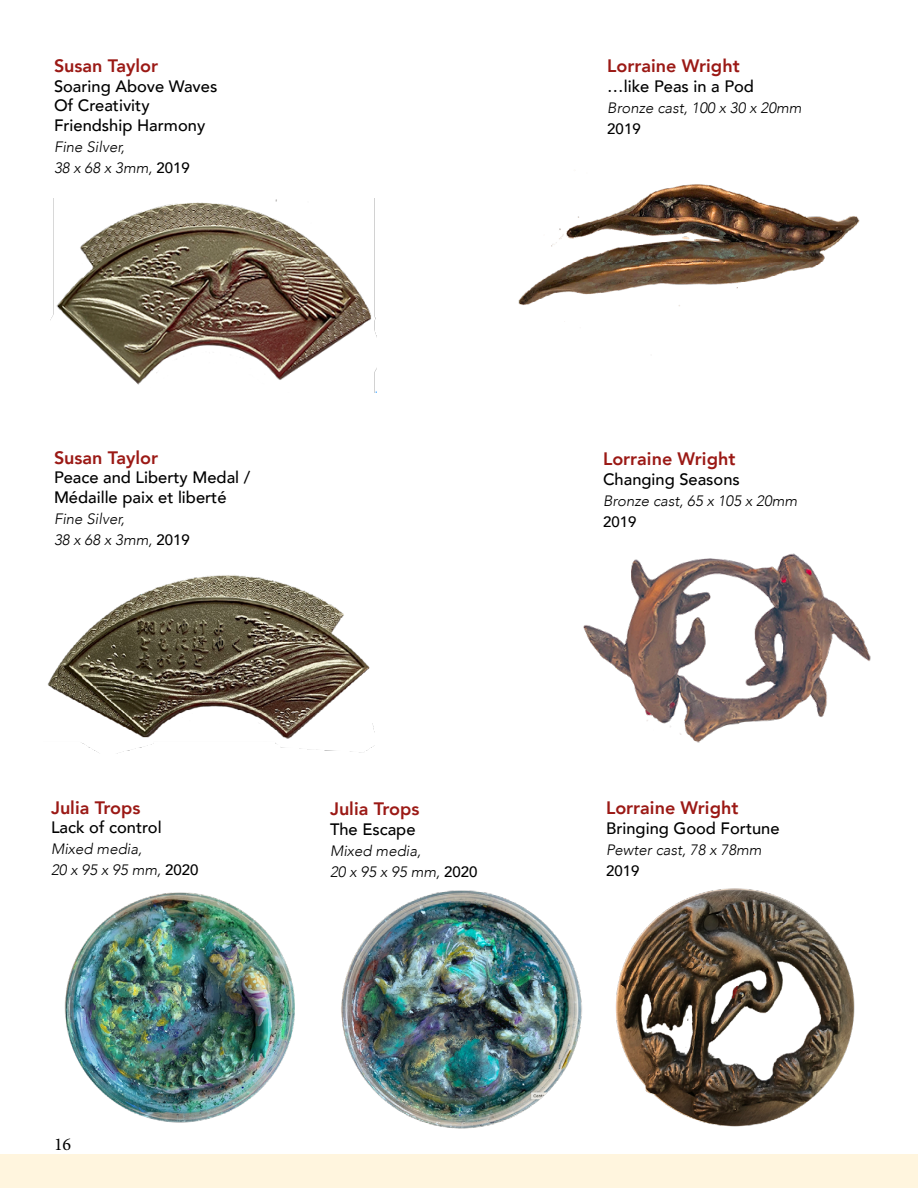
<style>
.page{position:relative;width:918px;height:1188px;background:#fff}
.page>*{position:absolute;margin:0;border:0;box-sizing:border-box;transform-origin:0 0}
.t1{font:800 18px "Avenir";color:#9b1915}
.t2{font:18px "Minion Pro";color:#000}
.t3{font:500 16.5px/19.5px "Avenir";color:#000}
.t4{font:italic 300 15px/21px "Avenir";color:#000}
.t5{font:500 15px "Avenir";color:#000}
.s1{font-weight:500;font-style:normal}
</style>
<div class="page">
<div style="left:0;top:1155px;width:918px;height:33px;background:#fff5de"></div>
<img style="left:518px;top:184px;width:342px;height:122px">
<img style="left:583px;top:553px;width:288px;height:190px">
<img style="left:615px;top:888px;width:240px;height:239px">
<img style="left:341px;top:890px;width:241px;height:239px">
<img style="left:64px;top:892px;width:231px;height:231px">
<img style="left:50px;top:198px;width:326px;height:195px">
<img style="left:47px;top:575px;width:328px;height:179px">
<p class="t1" style="left:54px;top:52px;width:106px">Susan Taylor</p>
<p class="t3" style="left:54px;top:75px;width:165px">Soaring Above Waves<br>Of Creativity<br>Friendship Harmony</p>
<p class="t4" style="left:54px;top:136px;width:137px">Fine Silver,<br>38 x 68 x 3mm, <span class="s1">2019</span></p>
<p class="t1" style="left:54px;top:443px;width:106px">Susan Taylor</p>
<p class="t3" style="left:54px;top:467px;width:198px">Peace and Liberty Medal /<br>Médaille paix et liberté</p>
<p class="t4" style="left:54px;top:508px;width:137px">Fine Silver,<br>38 x 68 x 3mm, <span class="s1">2019</span></p>
<p class="t1" style="left:51px;top:794px;width:91px">Julia Trops</p>
<p class="t3" style="left:51px;top:817px;width:112px">Lack of control</p>
<p class="t4" style="left:51px;top:839px;width:149px">Mixed media,<br>20 x 95 x 95 mm, <span class="s1">2020</span></p>
<p class="t1" style="left:330px;top:795px;width:91px">Julia Trops</p>
<p class="t3" style="left:330px;top:818px;width:87px">The Escape</p>
<p class="t4" style="left:330px;top:840px;width:149px">Mixed media,<br>20 x 95 x 95 mm, <span class="s1">2020</span></p>
<p class="t2" style="left:54px;top:1132px;width:19px">16</p>
<p class="t1" style="left:607px;top:52px;width:134px">Lorraine Wright</p>
<p class="t3" style="left:607px;top:75px;width:148px">…like Peas in a Pod</p>
<p class="t4" style="left:607px;top:97px;width:196px">Bronze cast, 100 x 30 x 20mm</p>
<p class="t5" style="left:607px;top:115px;width:35px">2019</p>
<p class="t1" style="left:603px;top:445px;width:134px">Lorraine Wright</p>
<p class="t3" style="left:603px;top:468px;width:138px">Changing Seasons</p>
<p class="t4" style="left:603px;top:490px;width:196px">Bronze cast, 65 x 105 x 20mm</p>
<p class="t5" style="left:603px;top:509px;width:35px">2019</p>
<p class="t1" style="left:606px;top:794px;width:134px">Lorraine Wright</p>
<p class="t3" style="left:606px;top:818px;width:175px">Bringing Good Fortune</p>
<p class="t4" style="left:606px;top:839px;width:157px">Pewter cast, 78 x 78mm</p>
<p class="t5" style="left:606px;top:858px;width:35px">2019</p>
</div>
